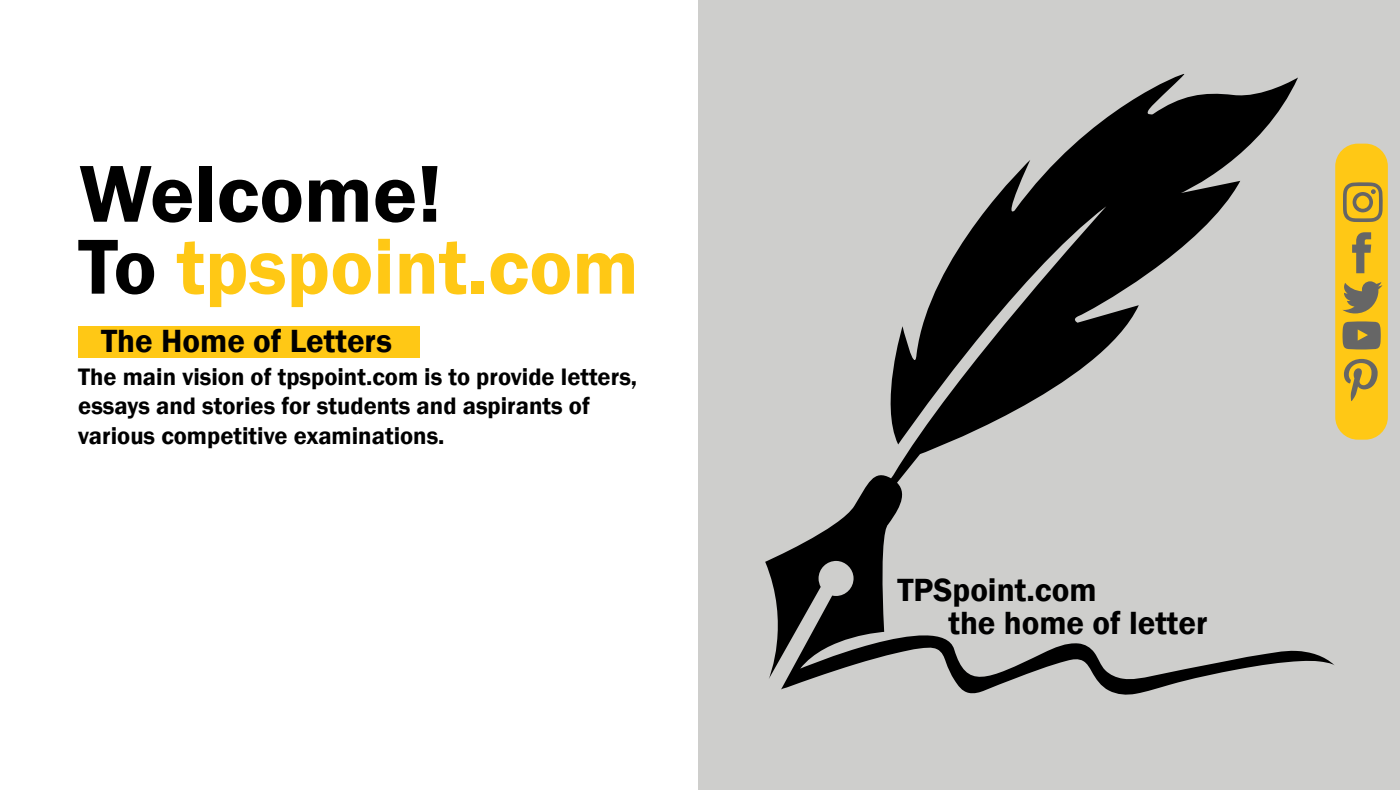
<style>
.page{position:relative;width:1400px;height:790px;background:#fff}
.page>*{position:absolute;margin:0;border:0;box-sizing:border-box;transform-origin:0 0}
.t1{font:600 83.48px "Franklin Gothic";color:#000}
.t2{font:600 80.5px "Franklin Gothic";color:#ffc815}
.t3{font:600 33.07px/33.4px "Franklin Gothic";color:#000}
.t4{font:600 24.5px/29.4px "Franklin Gothic";color:#000}
.s1{color:#000}
</style>
<div class="page">
<div style="left:698px;top:0;width:702px;height:789px;background:#cececc"></div>
<svg style="left:765px;top:74px;width:569px;height:621px"></svg>
<div style="left:79px;top:326px;width:341px;height:31px;background:#ffc815"></div>
<div style="left:1335px;top:144px;width:53px;height:295px;background:#ffc815;border-radius:23px"></div>
<svg style="left:1343px;top:182px;width:40px;height:40px"></svg>
<svg style="left:1352px;top:232px;width:19px;height:41px"></svg>
<svg style="left:1343px;top:281px;width:40px;height:32px"></svg>
<svg style="left:1344px;top:359px;width:34px;height:42px"></svg>
<svg style="left:1343px;top:321px;width:38px;height:28px"></svg>
<h1 class="t1" style="left:79px;top:142px;width:364px">Welcome!</h1>
<h2 class="t2" style="left:78px;top:217px;width:562px"><span class="s1">To</span> tpspoint.com</h2>
<h3 class="t3" style="left:101px;top:325px;width:292px">The Home of Letters</h3>
<p class="t4" style="left:78px;top:362px;width:561px">The main vision of tpspoint.com is to provide letters, essays and stories for students and aspirants of various competitive examinations.</p>
<h3 class="t3" style="left:948px;top:573px;width:261px;text-indent:-51px">TPSpoint.com<br>the home of letter</h3>
</div>
